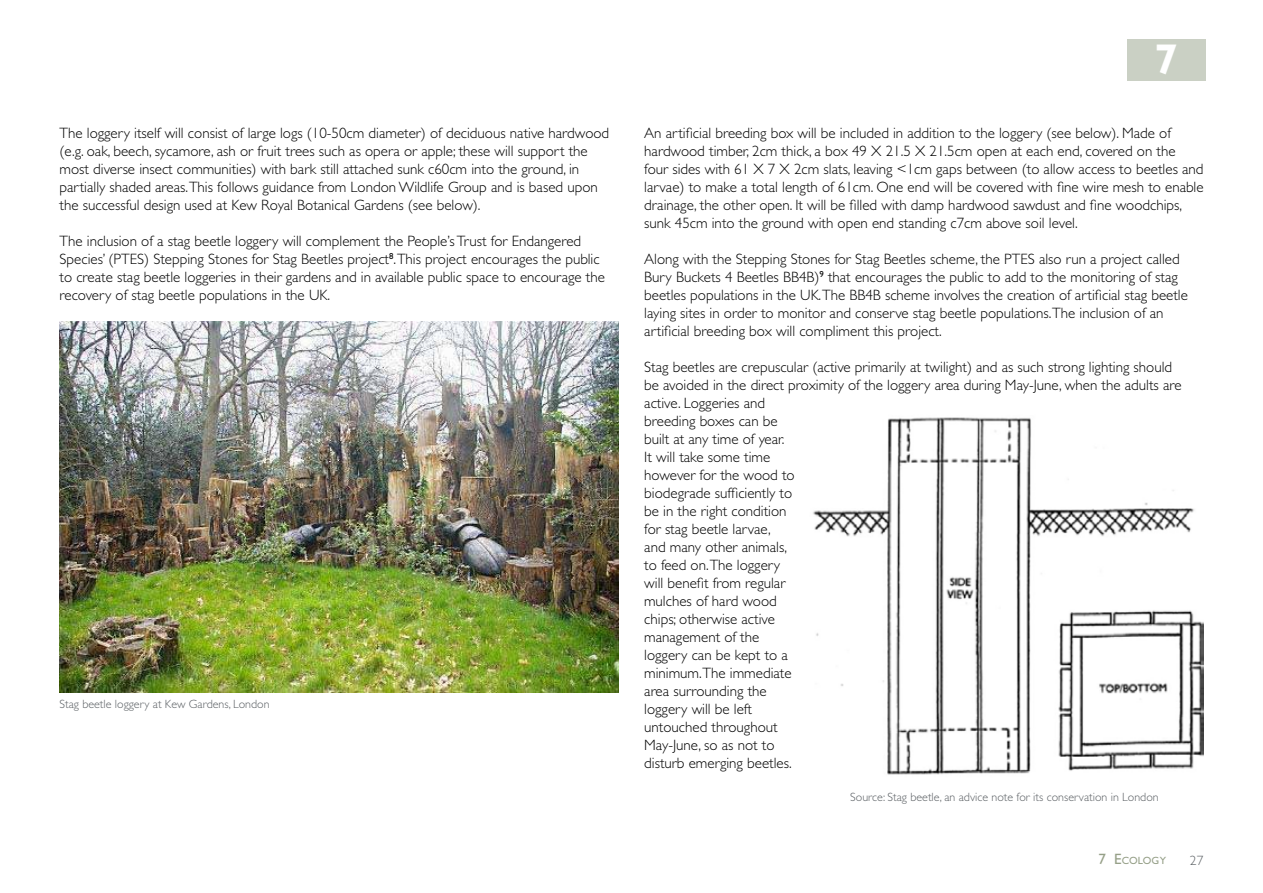
<style>
.page{position:relative;width:1263px;height:893px;background:#fff}
.page>*{position:absolute;margin:0;border:0;box-sizing:border-box;transform-origin:0 0}
.t1{font:700 43.2px "Gill Sans Std";color:#fff}
.t2{font:300 15px/18px "Gill Sans Std";color:#000}
.t3{font:300 13.5px "Gill Sans Std";color:#5b6064}
.t4{font:300 12px "Gill Sans Std";color:#5b6064}
.t5{font:10.5px "Gill Sans Std";color:#96a088}
.s1{font-size:15px}
</style>
<div class="page">
<div style="left:1127px;top:39px;width:78px;height:41px;background:#cad0c4"></div>
<img style="left:60px;top:321px;width:559px;height:372px">
<img style="left:813px;top:417px;width:390px;height:358px">
<p class="t2" style="left:60px;top:124px;width:551px">The loggery itself will consist of large logs (10-50cm diameter) of deciduous native hardwood (e.g. oak, beech, sycamore, ash or fruit trees such as opera or apple; these will support the most diverse insect communities) with bark still attached sunk c60cm into the ground, in partially shaded areas.This follows guidance from London Wildlife Group and is based upon the successful design used at Kew Royal Botanical Gardens (see below).</p>
<p class="t2" style="left:60px;top:232px;width:547px">The inclusion of a stag beetle loggery will complement the People’s Trust for Endangered Species’ (PTES) Stepping Stones for Stag Beetles project<sup>8</sup>.This project encourages the public to create stag beetle loggeries in their gardens and in available public space to encourage the recovery of stag beetle populations in the UK.</p>
<p class="t4" style="left:60px;top:697px;width:212px">Stag beetle loggery at Kew Gardens, London</p>
<h1 class="t1" style="left:1154px;top:34px;width:25px">7</h1>
<p class="t2" style="left:644px;top:124px;width:561px">An artificial breeding box will be included in addition to the loggery (see below). Made of hardwood timber, 2cm thick, a box 49 X 21.5 X 21.5cm open at each end, covered on the<br>four sides with 61 X 7 X 2cm slats, leaving &lt;1cm gaps between (to allow access to beetles and larvae) to make a total length of 61cm. One end will be covered with fine wire mesh to enable drainage, the other open. It will be filled with damp hardwood sawdust and fine woodchips, sunk 45cm into the ground with open end standing c7cm above soil level.</p>
<p class="t2" style="left:644px;top:250px;width:545px">Along with the Stepping Stones for Stag Beetles scheme, the PTES also run a project called Bury Buckets 4 Beetles BB4B)<sup>9</sup> that encourages the public to add to the monitoring of stag beetles populations in the UK.The BB4B scheme involves the creation of artificial stag beetle laying sites in order to monitor and conserve stag beetle populations.The inclusion of an artificial breeding box will compliment this project.</p>
<p class="t2" style="left:644px;top:358px;width:539px">Stag beetles are crepuscular (active primarily at twilight) and as such strong lighting should be avoided in the direct proximity of the loggery area during May-June, when the adults are active. Loggeries and<br>breeding boxes can be<br>built at any time of year.<br>It will take some time<br>however for the wood to<br>biodegrade sufficiently to<br>be in the right condition<br>for stag beetle larvae,<br>and many other animals,<br>to feed on.The loggery<br>will benefit from regular<br>mulches of hard wood<br>chips; otherwise active<br>management of the<br>loggery can be kept to a<br>minimum.The immediate<br>area surrounding the<br>loggery will be left<br>untouched throughout<br>May-June, so as not to<br>disturb emerging beetles.</p>
<p class="t4" style="left:850px;top:790px;width:310px">Source: Stag beetle, an advice note for its conservation in London</p>
<p class="t5" style="left:1098px;top:855px;width:69px"><span class="s1">7 E</span>COLOGY</p>
<p class="t3" style="left:1190px;top:853px;width:15px">27</p>
</div>
